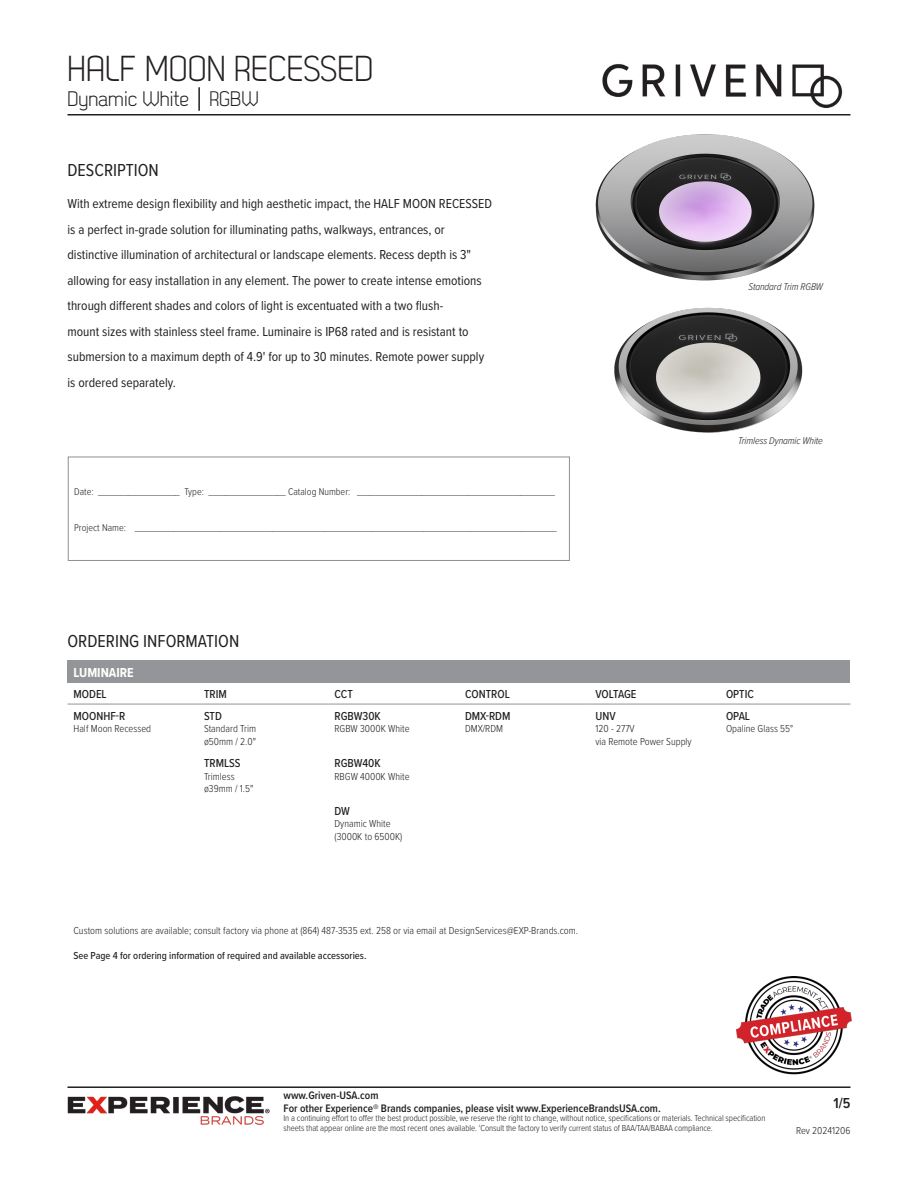
<style>
.page{position:relative;width:918px;height:1188px;background:#fff}
.page>*{position:absolute;margin:0;border:0;box-sizing:border-box;transform-origin:0 0}
.t1{font:36px "Dekar";color:#231f20}
.t2{font:21px "Dekar";color:#231f20}
.t3{font:18px "Proxima Nova Cond";color:#231f20}
.t4{font:600 15px "Proxima Nova Cond";color:#231f20}
.Description_Text{font:13.5px/25.5px "Proxima Nova Cond";color:#231f20}
.Ordering_Info_Title{font:700 13.5px "Proxima Nova Cond";color:#fff}
.Ordering_Info_Text{font:500 12px "Proxima Nova Cond";color:#231f20}
.t5{font:600 11.25px/12.8px "Proxima Nova Cond";color:#231f20}
.Ordering_Info_Text-2{font:300 10.5px "Proxima Nova Cond";color:#231f20}
.Ordering_Info_Text-3{font:500 10.5px "Proxima Nova Cond";color:#231f20}
.t6{font:300 10.2px "Proxima Nova Cond";color:#231f20}
.Master{font:italic 300 10.2px "Proxima Nova Cond";letter-spacing:-.01em;color:#231f20}
.t7{font:300 9px/9.8px "Proxima Nova Cond";letter-spacing:-.01em;color:#231f20}
</style>
<div class="page">
<img style="left:602px;top:64px;width:241px;height:44px">
<hr style="left:68px;top:114px;width:782px;height:2px;background:#231f20">
<hr style="left:198px;top:87px;width:2px;height:24px;background:#231f20">
<hr style="left:68px;top:1086px;width:782px;height:2px;background:#231f20">
<img style="left:67px;top:1096px;width:203px;height:29px">
<div style="left:68px;top:457px;width:502px;height:104px;border:1px solid #8e9093"></div>
<div style="left:68px;top:660px;width:782px;height:23px;background:#939598"></div>
<hr style="left:68px;top:704px;width:130px;height:1px;background:#939598">
<hr style="left:198px;top:704px;width:130px;height:1px;background:#939598">
<hr style="left:328px;top:704px;width:131px;height:1px;background:#939598">
<hr style="left:459px;top:704px;width:131px;height:1px;background:#939598">
<hr style="left:590px;top:704px;width:130px;height:1px;background:#939598">
<hr style="left:720px;top:704px;width:130px;height:1px;background:#939598">
<img style="left:595px;top:134px;width:220px;height:147px">
<img style="left:614px;top:307px;width:189px;height:126px">
<img style="left:736px;top:976px;width:116px;height:99px">
<h1 class="t1" style="left:68px;top:51px;width:307px">HALF MOON RECESSED</h1>
<h2 class="t2" style="left:68px;top:89px;width:193px">Dynamic White RGBW</h2>
<h1 class="t3" style="left:68px;top:157px;width:93px">DESCRIPTION</h1>
<p class="Description_Text" style="left:68px;top:191px;width:426px">With extreme design flexibility and high aesthetic impact, the HALF MOON RECESSED is a perfect in-grade solution for illuminating paths, walkways, entrances, or distinctive illumination of architectural or landscape elements. Recess depth is 3" allowing for easy installation in any element. The power to create intense emotions through different shades and colors of light is excentuated with a two flush-<br>mount sizes with stainless steel frame. Luminaire is IP68 rated and is resistant to submersion to a maximum depth of 4.9' for up to 30 minutes. Remote power supply is ordered separately.</p>
<h1 class="t6" style="left:74px;top:485px;width:482px">Date: ___________________ Type: __________________ Catalog Number: ______________________________________________</h1>
<h1 class="t6" style="left:74px;top:520px;width:484px">Project Name: __________________________________________________________________________________________________</h1>
<p class="Master" style="left:749px;top:279px;width:76px">Standard Trim RGBW</p>
<p class="Master" style="left:738px;top:433px;width:86px">Trimless Dynamic White</p>
<h1 class="t3" style="left:68px;top:628px;width:173px">ORDERING INFORMATION</h1>
<p class="Ordering_Info_Title" style="left:74px;top:662px;width:62px">LUMINAIRE</p>
<p class="Ordering_Info_Text" style="left:74px;top:685px;width:35px">MODEL</p>
<p class="Ordering_Info_Text" style="left:204px;top:685px;width:24px">TRIM</p>
<p class="Ordering_Info_Text" style="left:334px;top:685px;width:20px">CCT</p>
<p class="Ordering_Info_Text" style="left:465px;top:685px;width:46px">CONTROL</p>
<p class="Ordering_Info_Text" style="left:596px;top:685px;width:43px">VOLTAGE</p>
<p class="Ordering_Info_Text" style="left:726px;top:685px;width:29px">OPTIC</p>
<p class="Ordering_Info_Text" style="left:74px;top:707px;width:53px">MOONHF-R</p>
<p class="Ordering_Info_Text-2" style="left:74px;top:721px;width:79px">Half Moon Recessed</p>
<p class="Ordering_Info_Text" style="left:204px;top:707px;width:19px">STD</p>
<p class="Ordering_Info_Text-2" style="left:204px;top:721px;width:54px">Standard Trim</p>
<p class="Ordering_Info_Text-2" style="left:204px;top:734px;width:54px">ø50mm / 2.0"</p>
<p class="Ordering_Info_Text" style="left:334px;top:707px;width:48px">RGBW30K</p>
<p class="Ordering_Info_Text-2" style="left:334px;top:721px;width:77px">RGBW 3000K White</p>
<p class="Ordering_Info_Text" style="left:726px;top:707px;width:26px">OPAL</p>
<p class="Ordering_Info_Text-2" style="left:726px;top:721px;width:69px">Opaline Glass 55°</p>
<p class="Ordering_Info_Text" style="left:465px;top:707px;width:47px">DMX-RDM</p>
<p class="Ordering_Info_Text-2" style="left:465px;top:721px;width:40px">DMX/RDM</p>
<p class="Ordering_Info_Text" style="left:596px;top:707px;width:22px">UNV</p>
<p class="Ordering_Info_Text-2" style="left:596px;top:721px;width:41px">120 - 277V</p>
<p class="Ordering_Info_Text-2" style="left:596px;top:734px;width:98px">via Remote Power Supply</p>
<p class="Ordering_Info_Text" style="left:204px;top:754px;width:38px">TRMLSS</p>
<p class="Ordering_Info_Text-2" style="left:204px;top:768px;width:32px">Trimless</p>
<p class="Ordering_Info_Text-2" style="left:204px;top:781px;width:51px">ø39mm / 1.5"</p>
<p class="Ordering_Info_Text" style="left:334px;top:754px;width:48px">RGBW40K</p>
<p class="Ordering_Info_Text-2" style="left:334px;top:768px;width:77px">RBGW 4000K White</p>
<p class="Ordering_Info_Text" style="left:334px;top:802px;width:17px">DW</p>
<p class="Ordering_Info_Text-2" style="left:334px;top:816px;width:58px">Dynamic White</p>
<p class="Ordering_Info_Text-2" style="left:334px;top:829px;width:69px">(3000K to 6500K)</p>
<p class="Ordering_Info_Text-2" style="left:74px;top:922px;width:506px">Custom solutions are available; consult factory via phone at (864) 487-3535 ext. 258 or via email at DesignServices@EXP-Brands.com.</p>
<p class="Ordering_Info_Text-3" style="left:74px;top:948px;width:295px">See Page 4 for ordering information of required and available accessories.</p>
<p class="t5" style="left:284px;top:1089px;width:379px">www.Griven-USA.com<br>For other Experience® Brands companies, please visit www.ExperienceBrandsUSA.com.</p>
<p class="t7" style="left:284px;top:1113px;width:483px">In a continuing effort to offer the best product possible, we reserve the right to change, without notice, specifications or materials. Technical specification sheets that appear online are the most recent ones available. <sup>‡</sup>Consult the factory to verify current status of BAA/TAA/BABAA compliance.</p>
<p class="t4" style="left:834px;top:1092px;width:18px">1/5</p>
<p class="Ordering_Info_Text-2" style="left:796px;top:1123px;width:56px">Rev 20241206</p>
</div>
